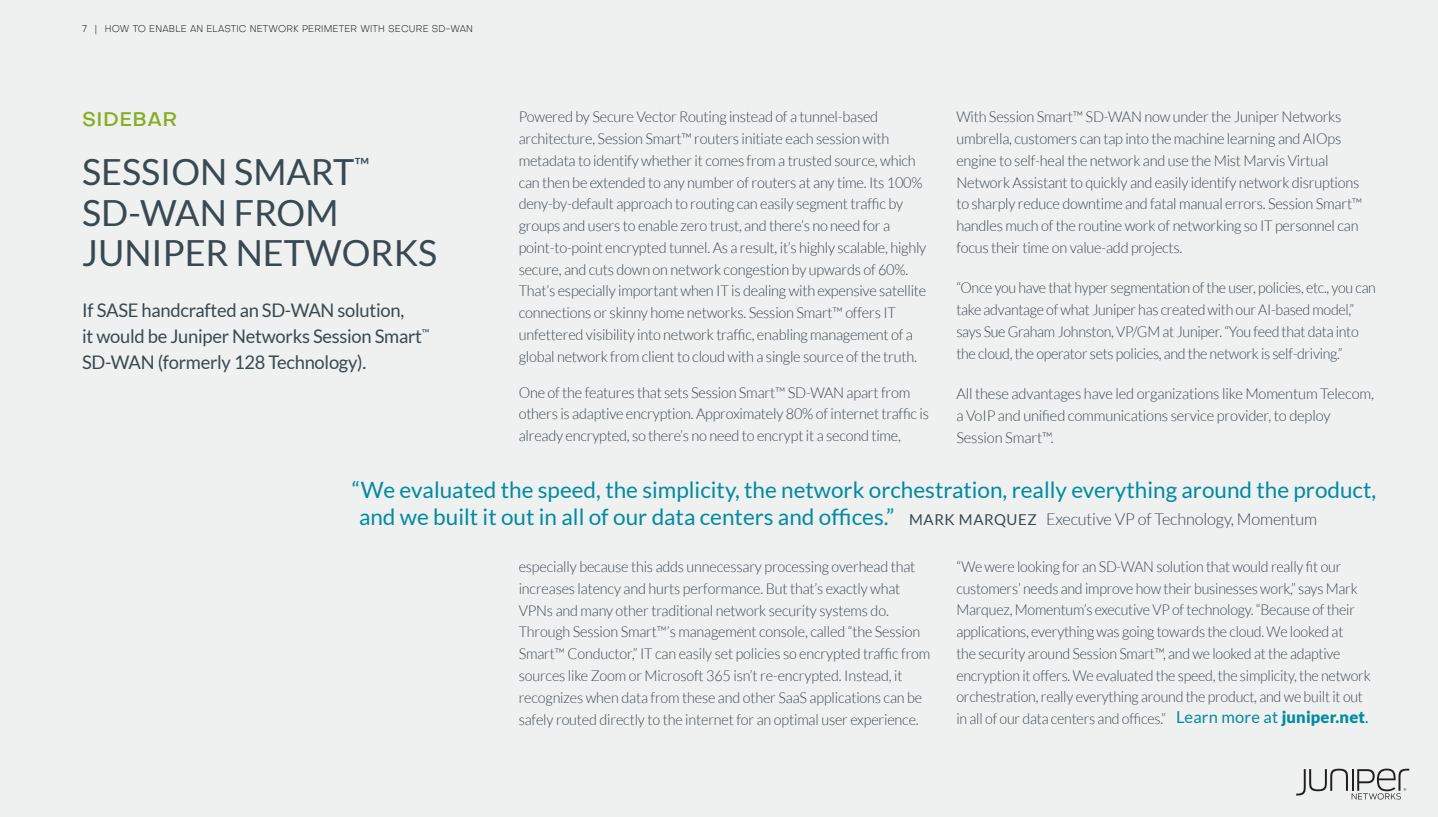
<style>
.page{position:relative;width:1438px;height:817px;background:#eff0f0}
.page>*{position:absolute;margin:0;border:0;box-sizing:border-box;transform-origin:0 0}
.Juniper_-_Subhead{font:36px/40.5px "Lato";color:#394951}
.Juniper_-_Subhead-2{font:22.5px/26.2px "Lato";color:#008ba2}
.Body_-_Teradata{font:500 19.5px "Objectivity";letter-spacing:.02em;color:#85ad20}
.Body_-_Teradata-2{font:18.75px/26.2px "Lato";letter-spacing:-.015em;color:#394951}
.Juniper_-_Subhead-3{font:300 16.5px "Lato";letter-spacing:-.01em;color:#394951}
.Body_-_Teradata-3{font:16.5px "Lato";letter-spacing:.01em;color:#008ba2}
.Body_-_Teradata-4{font:300 15px/21.8px "Lato";letter-spacing:-.015em;color:#394951}
.Body_-_Teradata-5{font:300 15px/21.8px "Lato";letter-spacing:-.015em;color:#394951;scale:.95 1}
.Body_-_Teradata-6{font:300 15px/21.9px "Lato";letter-spacing:-.015em;color:#394951;scale:.96 1}
.t1{font:300 9.75px "Objectivity";letter-spacing:.02em;color:#231f20}
.s1{font-weight:400;font-size:15px}
.s2{font-weight:900}
</style>
<div class="page">
<svg style="left:1296px;top:768px;width:113px;height:31px"></svg>
<p class="t1" style="left:82px;top:22px;width:392px">7 | HOW TO ENABLE AN ELASTIC NETWORK PERIMETER WITH SECURE SD-WAN</p>
<p class="Body_-_Teradata" style="left:82px;top:106px;width:97px">SIDEBAR</p>
<p class="Juniper_-_Subhead" style="left:82px;top:152px;width:357px">SESSION SMART<sup>™<br></sup>SD-WAN FROM<br>JUNIPER NETWORKS</p>
<p class="Body_-_Teradata-2" style="left:82px;top:297px;width:349px">If SASE handcrafted an SD-WAN solution,<br>it would be Juniper Networks Session Smart<sup>™<br></sup>SD-WAN (formerly 128 Technology).</p>
<p class="Body_-_Teradata-4" style="left:519px;top:106px;width:409px">Powered by Secure Vector Routing instead of a tunnel-based architecture, Session Smart™ routers initiate each session with metadata to identify whether it comes from a trusted source, which can then be extended to any number of routers at any time. Its 100% deny-by-default approach to routing can easily segment traffic by groups and users to enable zero trust, and there’s no need for a point-to-point encrypted tunnel. As a result, it’s highly scalable, highly secure, and cuts down on network congestion by upwards of 60%.<br>That’s especially important when IT is dealing with expensive satellite connections or skinny home networks. Session Smart™ offers IT unfettered visibility into network traffic, enabling management of a global network from client to cloud with a single source of the truth.</p>
<p class="Body_-_Teradata-4" style="left:519px;top:381px;width:412px">One of the features that sets Session Smart™ SD-WAN apart from others is adaptive encryption. Approximately 80% of internet traffic is already encrypted, so there’s no need to encrypt it a second time,</p>
<p class="Body_-_Teradata-4" style="left:956px;top:106px;width:407px">With Session Smart™ SD-WAN now under the Juniper Networks umbrella, customers can tap into the machine learning and AIOps engine to self-heal the network and use the Mist Marvis Virtual Network Assistant to quickly and easily identify network disruptions to sharply reduce downtime and fatal manual errors. Session Smart™ handles much of the routine work of networking so IT personnel can focus their time on value-add projects.</p>
<p class="Body_-_Teradata-5" style="left:956px;top:277px;width:443px">“Once you have that hyper segmentation of the user, policies, etc., you can take advantage of what Juniper has created with our AI-based model,” says Sue Graham Johnston, VP/GM at Juniper. “You feed that data into the cloud, the operator sets policies, and the network is self-driving.”</p>
<p class="Body_-_Teradata-4" style="left:956px;top:383px;width:419px">All these advantages have led organizations like Momentum Telecom, a VoIP and unified communications service provider, to deploy<br>Session Smart™.</p>
<p class="Juniper_-_Subhead-2" style="left:359px;top:477px;width:1019px;text-indent:-7px">“We evaluated the speed, the simplicity, the network orchestration, really everything around the product, and we built it out in all of our data centers and offices.”</p>
<p class="Juniper_-_Subhead-3" style="left:909px;top:510px;width:409px"><span class="s1">MARK MARQUEZ</span> Executive VP of Technology, Momentum</p>
<p class="Body_-_Teradata-6" style="left:519px;top:555px;width:430px">especially because this adds unnecessary processing overhead that increases latency and hurts performance. But that’s exactly what VPNs and many other traditional network security systems do.<br>Through Session Smart™’s management console, called “the Session Smart™ Conductor,” IT can easily set policies so encrypted traffic from sources like Zoom or Microsoft 365 isn’t re-encrypted. Instead, it recognizes when data from these and other SaaS applications can be safely routed directly to the internet for an optimal user experience.</p>
<p class="Body_-_Teradata-5" style="left:956px;top:555px;width:438px">“We were looking for an SD-WAN solution that would really fit our customers’ needs and improve how their businesses work,” says Mark Marquez, Momentum’s executive VP of technology. “Because of their applications, everything was going towards the cloud. We looked at<br>the security around Session Smart™, and we looked at the adaptive encryption it offers. We evaluated the speed, the simplicity, the network orchestration, really everything around the product, and we built it out in all of our data centers and offices.”</p>
<p class="Body_-_Teradata-3" style="left:1176px;top:708px;width:194px">Learn more at <span class="s2">juniper.net</span>.</p>
</div>
